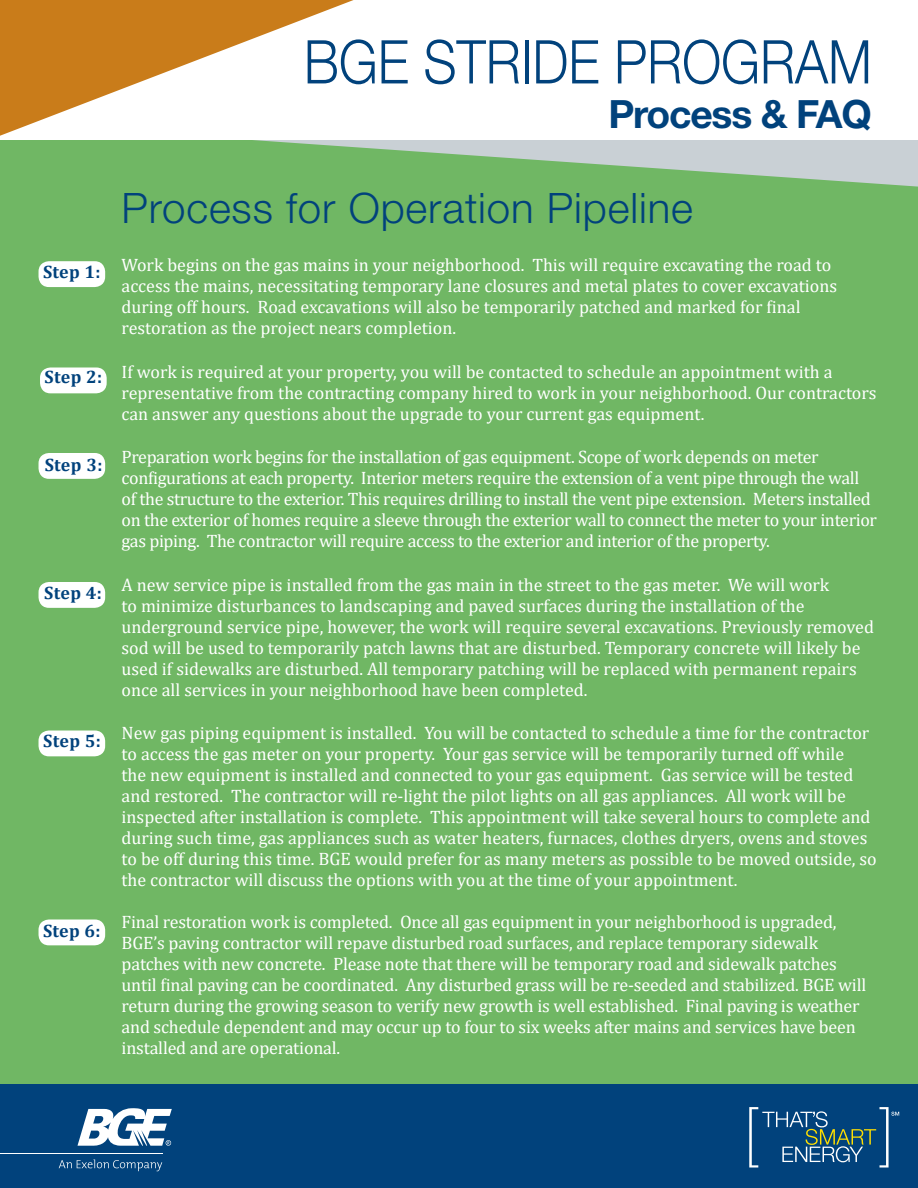
<style>
.page{position:relative;width:918px;height:1188px;background:#fff}
.page>*{position:absolute;margin:0;border:0;box-sizing:border-box;transform-origin:0 0}
.t1{font:300 60.3px "Helvetica Neue LT Std";color:#01427c;scale:.87 1}
.bullets{font:300 42px "Helvetica Neue LT Std";letter-spacing:.02em;color:#01427c}
.t2{font:700 39px "Helvetica Neue LT Std";letter-spacing:-.03em;color:#01427c}
.bullets-2{font:18px/21px "Cambria";color:#fff}
.bullets-3{font:18px/21px "Cambria";letter-spacing:-.02em;color:#fff}
.bullets-4{font:700 18px "Cambria";letter-spacing:.02em;color:#01427c}
</style>
<div class="page">
<div style="left:0;top:0;width:918px;height:1136px;background:#70b764"></div>
<div style="left:0;top:1084px;width:918px;height:104px;background:#01427c"></div>
<hr style="left:0;top:1153px;width:162px;height:1px;background:#fff">
<svg style="left:59px;top:1160px;width:103px;height:11px"></svg>
<svg style="left:77px;top:1108px;width:95px;height:38px"></svg>
<svg style="left:749px;top:1107px;width:150px;height:61px"></svg>
<div style="left:39px;top:920px;width:66px;height:25px;background:#fff;border-radius:10px"></div>
<div style="left:40px;top:368px;width:67px;height:25px;background:#fff;border-radius:10px"></div>
<div style="left:39px;top:261px;width:66px;height:26px;background:#fff;border-radius:10px"></div>
<div style="left:39px;top:453px;width:66px;height:26px;background:#fff;border-radius:10px"></div>
<div style="left:39px;top:730px;width:66px;height:26px;background:#fff;border-radius:10px"></div>
<div style="left:39px;top:582px;width:66px;height:26px;background:#fff;border-radius:10px"></div>
<svg style="left:253px;top:140px;width:665px;height:47px"></svg>
<div style="left:0;top:0;width:918px;height:140px;background:#fff"></div>
<svg style="left:0;top:0;width:354px;height:136px;fill:#c97c1a"></svg>
<p class="t1" style="left:304px;top:25px;width:654px">BGE STRIDE PROGRAM</p>
<p class="t2" style="left:608px;top:90px;width:265px">Process &amp; FAQ</p>
<p class="bullets-4" style="left:43px;top:259px;width:59px">Step 1:</p>
<p class="bullets-4" style="left:45px;top:364px;width:59px">Step 2:</p>
<p class="bullets-4" style="left:45px;top:452px;width:59px">Step 3:</p>
<p class="bullets-4" style="left:44px;top:581px;width:59px">Step 4:</p>
<p class="bullets-4" style="left:43px;top:729px;width:59px">Step 5:</p>
<p class="bullets-4" style="left:43px;top:918px;width:59px">Step 6:</p>
<p class="bullets" style="left:122px;top:183px;width:573px">Process for Operation Pipeline</p>
<p class="bullets-2" style="left:122px;top:255px;width:717px">Work begins on the gas mains in your neighborhood. This will require excavating the road to access the mains, necessitating temporary lane closures and metal plates to cover excavations during off hours. Road excavations will also be temporarily patched and marked for final restoration as the project nears completion.</p>
<p class="bullets-2" style="left:122px;top:361px;width:757px">If work is required at your property, you will be contacted to schedule an appointment with a representative from the contracting company hired to work in your neighborhood. Our contractors can answer any questions about the upgrade to your current gas equipment.</p>
<p class="bullets-3" style="left:122px;top:447px;width:757px">Preparation work begins for the installation of gas equipment. Scope of work depends on meter configurations at each property. Interior meters require the extension of a vent pipe through the wall of the structure to the exterior. This requires drilling to install the vent pipe extension. Meters installed on the exterior of homes require a sleeve through the exterior wall to connect the meter to your interior gas piping. The contractor will require access to the exterior and interior of the property.</p>
<p class="bullets-2" style="left:122px;top:574px;width:754px">A new service pipe is installed from the gas main in the street to the gas meter. We will work<br>to minimize disturbances to landscaping and paved surfaces during the installation of the underground service pipe, however, the work will require several excavations. Previously removed sod will be used to temporarily patch lawns that are disturbed. Temporary concrete will likely be used if sidewalks are disturbed. All temporary patching will be replaced with permanent repairs once all services in your neighborhood have been completed.</p>
<p class="bullets-2" style="left:122px;top:723px;width:757px">New gas piping equipment is installed. You will be contacted to schedule a time for the contractor to access the gas meter on your property. Your gas service will be temporarily turned off while<br>the new equipment is installed and connected to your gas equipment. Gas service will be tested and restored. The contractor will re-light the pilot lights on all gas appliances. All work will be inspected after installation is complete. This appointment will take several hours to complete and during such time, gas appliances such as water heaters, furnaces, clothes dryers, ovens and stoves to be off during this time. BGE would prefer for as many meters as possible to be moved outside, so the contractor will discuss the options with you at the time of your appointment.</p>
<p class="bullets-2" style="left:122px;top:912px;width:746px">Final restoration work is completed. Once all gas equipment in your neighborhood is upgraded, BGE’s paving contractor will repave disturbed road surfaces, and replace temporary sidewalk patches with new concrete. Please note that there will be temporary road and sidewalk patches until final paving can be coordinated. Any disturbed grass will be re-seeded and stabilized. BGE will return during the growing season to verify new growth is well established. Final paving is weather and schedule dependent and may occur up to four to six weeks after mains and services have been installed and are operational.</p>
</div>
